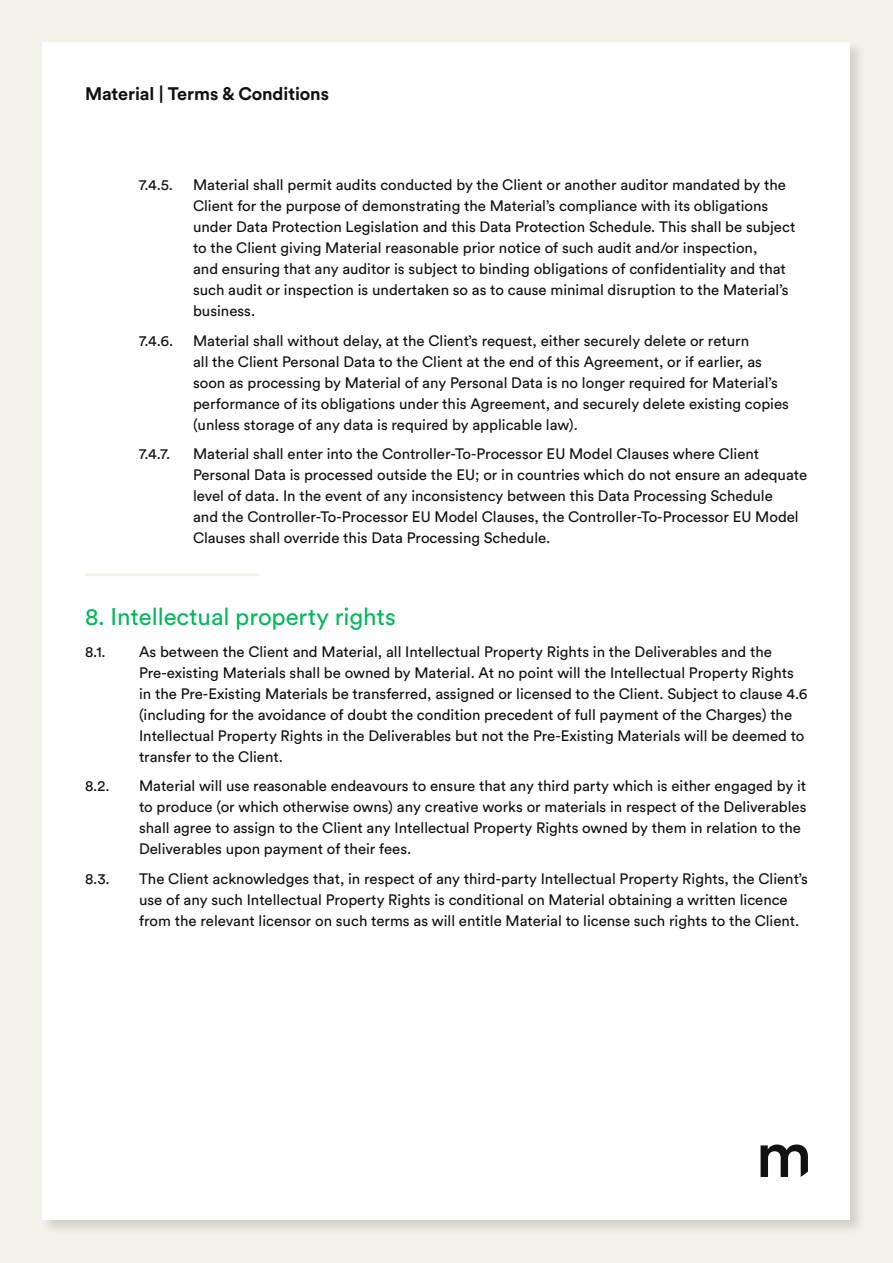
<style>
.page{position:relative;width:893px;height:1263px;background:#f2f2ea}
.page>*{position:absolute;margin:0;border:0;box-sizing:border-box;transform-origin:0 0}
.t1{font:24px "Circular Std";letter-spacing:-.005em;color:#07b85d}
.t2{font:700 18px "Circular Std";letter-spacing:-.005em;color:#111}
.t3{font:15px/21px "Circular Std";color:#111}
</style>
<div class="page">
<div style="left:40px;top:40px;width:826px;height:1196px;background:#111;opacity:.15"></div>
<div style="left:43px;top:43px;width:807px;height:1177px;background:#fff"></div>
<svg style="left:761px;top:1144px;width:47px;height:33px"></svg>
<hr style="left:85px;top:573px;width:174px;height:3px;background:#f2f2ea">
<p class="t2" style="left:85px;top:82px;width:245px">Material | Terms &amp; Conditions</p>
<p class="t3" style="left:139px;top:174px;width:36px">7.4.5.</p>
<p class="t3" style="left:193px;top:174px;width:604px">Material shall permit audits conducted by the Client or another auditor mandated by the Client for the purpose of demonstrating the Material’s compliance with its obligations under Data Protection Legislation and this Data Protection Schedule. This shall be subject to the Client giving Material reasonable prior notice of such audit and/or inspection,<br>and ensuring that any auditor is subject to binding obligations of confidentiality and that such audit or inspection is undertaken so as to cause minimal disruption to the Material’s business.</p>
<p class="t3" style="left:139px;top:330px;width:36px">7.4.6.</p>
<p class="t3" style="left:193px;top:330px;width:597px">Material shall without delay, at the Client’s request, either securely delete or return<br>all the Client Personal Data to the Client at the end of this Agreement, or if earlier, as soon as processing by Material of any Personal Data is no longer required for Material’s performance of its obligations under this Agreement, and securely delete existing copies (unless storage of any data is required by applicable law).</p>
<p class="t3" style="left:139px;top:443px;width:33px">7.4.7.</p>
<p class="t3" style="left:193px;top:443px;width:616px">Material shall enter into the Controller-To-Processor EU Model Clauses where Client Personal Data is processed outside the EU; or in countries which do not ensure an adequate level of data. In the event of any inconsistency between this Data Processing Schedule<br>and the Controller-To-Processor EU Model Clauses, the Controller-To-Processor EU Model Clauses shall override this Data Processing Schedule.</p>
<p class="t1" style="left:85px;top:602px;width:312px">8. Intellectual property rights</p>
<p class="t3" style="left:85px;top:641px;width:22px">8.1.</p>
<p class="t3" style="left:139px;top:641px;width:670px">As between the Client and Material, all Intellectual Property Rights in the Deliverables and the Pre-existing Materials shall be owned by Material. At no point will the Intellectual Property Rights in the Pre-Existing Materials be transferred, assigned or licensed to the Client. Subject to clause 4.6 (including for the avoidance of doubt the condition precedent of full payment of the Charges) the Intellectual Property Rights in the Deliverables but not the Pre-Existing Materials will be deemed to transfer to the Client.</p>
<p class="t3" style="left:85px;top:775px;width:26px">8.2.</p>
<p class="t3" style="left:139px;top:775px;width:669px">Material will use reasonable endeavours to ensure that any third party which is either engaged by it to produce (or which otherwise owns) any creative works or materials in respect of the Deliverables shall agree to assign to the Client any Intellectual Property Rights owned by them in relation to the Deliverables upon payment of their fees.</p>
<p class="t3" style="left:85px;top:868px;width:26px">8.3.</p>
<p class="t3" style="left:139px;top:868px;width:670px">The Client acknowledges that, in respect of any third-party Intellectual Property Rights, the Client’s use of any such Intellectual Property Rights is conditional on Material obtaining a written licence from the relevant licensor on such terms as will entitle Material to license such rights to the Client.</p>
</div>
